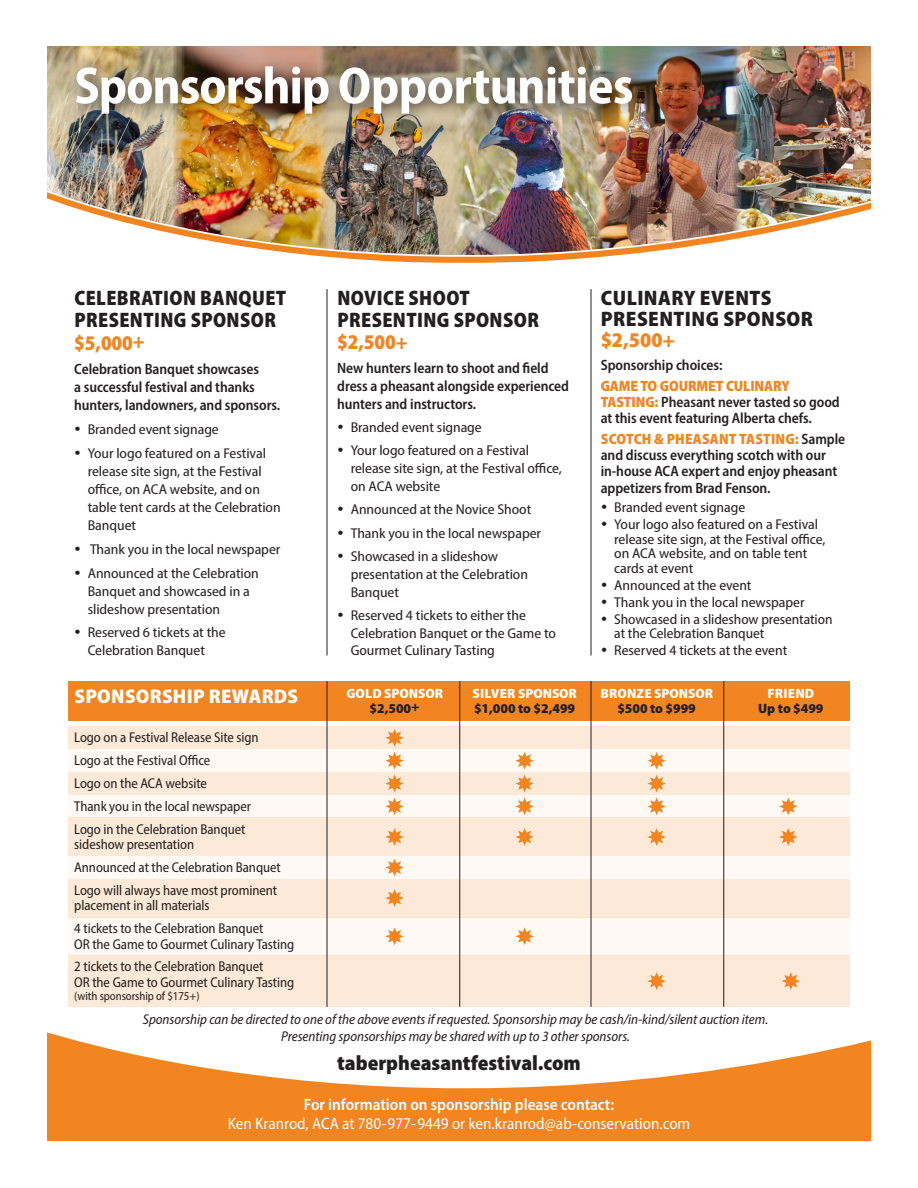
<style>
.page{position:relative;width:918px;height:1188px;background:#fff}
.page>*{position:absolute;margin:0;border:0;box-sizing:border-box;transform-origin:0 0}
.t1{font:700 semi-condensed 52.5px "Myriad Pro";letter-spacing:-.01em;color:#fff}
.t2{font:900 semi-condensed 21px/22.5px "Myriad Pro";letter-spacing:.02em;color:#231f20;scale:.95 1}
.t3{font:900 semi-condensed 21px/21.1px "Myriad Pro";letter-spacing:.02em;color:#231f20}
.t4{font:900 semi-condensed 21px "Myriad Pro";color:#231f20}
.t5{font:900 semi-condensed 19.95px "Myriad Pro";letter-spacing:.015em;color:#fff}
.t6{font:semi-condensed 16.5px "Myriad Pro";color:#fff}
.t7{font:600 semi-condensed 16.5px "Myriad Pro";color:#fff}
.Accent{font:600 semi-condensed 15px/16.2px "Myriad Pro";letter-spacing:-.005em;color:#231f20}
.Accent-2{font:semi-condensed 14.25px/18px "Myriad Pro";letter-spacing:-.005em;color:#231f20;scale:1.05 1}
.Accent-3{font:semi-condensed 14.25px/15.3px "Myriad Pro";letter-spacing:-.005em;color:#231f20}
.Italic{font:italic semi-condensed 14.25px/16.5px "Myriad Pro";letter-spacing:-.005em;color:#231f20;text-align:center}
.t8{font:900 semi-condensed 13.5px/15px "Myriad Pro";letter-spacing:-.005em;color:#fff;text-align:center;scale:1.05 1}
.t9{font:900 semi-condensed 13.5px/15px "Myriad Pro";letter-spacing:-.005em;color:#231f20;scale:1.05 1}
.t10{font:900 semi-condensed 13.5px/15px "Myriad Pro";letter-spacing:.015em;color:#231f20;text-align:center;scale:1.05 1}
.Accent-4{font:semi-condensed 12px "Myriad Pro";letter-spacing:-.005em;color:#231f20}
.s1{color:#f38520}
.s2{font-weight:900;color:#f38520}
.s3{color:#231f20}
.s4{color:#fff}
</style>
<div class="page">
<div style="left:68px;top:726px;width:782px;height:23px;background:#fce9d7"></div>
<div style="left:68px;top:681px;width:782px;height:39px;background:#f38520"></div>
<div style="left:68px;top:749px;width:782px;height:23px;background:#fef9f4"></div>
<div style="left:68px;top:772px;width:782px;height:23px;background:#fce9d7"></div>
<div style="left:68px;top:818px;width:782px;height:38px;background:#fce9d7"></div>
<div style="left:68px;top:879px;width:782px;height:38px;background:#fce9d7"></div>
<div style="left:68px;top:917px;width:782px;height:38px;background:#fef9f4"></div>
<div style="left:68px;top:955px;width:782px;height:52px;background:#fce9d7"></div>
<div style="left:68px;top:795px;width:782px;height:23px;background:#fef9f4"></div>
<div style="left:68px;top:856px;width:782px;height:23px;background:#fef9f4"></div>
<img style="left:327px;top:46px;width:124px;height:143px">
<img style="left:47px;top:46px;width:125px;height:143px">
<svg style="left:47px;top:1032px;width:824px;height:108px"></svg>
<div style="left:61px;top:1090px;width:796px;height:50px;background:#f38520"></div>
<hr style="left:327px;top:681px;width:1px;height:326px;background:#231f20">
<hr style="left:591px;top:681px;width:1px;height:326px;background:#231f20">
<img style="left:172px;top:46px;width:155px;height:143px">
<img style="left:451px;top:46px;width:140px;height:143px">
<img style="left:591px;top:46px;width:156px;height:143px">
<img style="left:731px;top:47px;width:140px;height:142px">
<img style="left:47px;top:191px;width:824px;height:6px">
<img style="left:47px;top:197px;width:824px;height:141px">
<div style="left:65px;top:55px;width:585px;height:76px;background:#231f20;opacity:.7"></div>
<hr style="left:459px;top:681px;width:1px;height:326px;background:#231f20">
<hr style="left:723px;top:681px;width:1px;height:326px;background:#231f20">
<hr style="left:327px;top:289px;width:1px;height:366px;background:#231f20">
<hr style="left:591px;top:289px;width:1px;height:366px;background:#231f20">
<svg style="left:515px;top:828px;width:19px;height:18px"></svg>
<svg style="left:515px;top:798px;width:19px;height:17px"></svg>
<svg style="left:515px;top:752px;width:19px;height:40px"></svg>
<svg style="left:515px;top:927px;width:19px;height:18px"></svg>
<svg style="left:385px;top:828px;width:19px;height:18px"></svg>
<svg style="left:385px;top:859px;width:19px;height:17px"></svg>
<svg style="left:385px;top:798px;width:19px;height:17px"></svg>
<svg style="left:385px;top:729px;width:19px;height:63px"></svg>
<svg style="left:385px;top:889px;width:19px;height:18px"></svg>
<svg style="left:385px;top:927px;width:19px;height:18px"></svg>
<svg style="left:647px;top:828px;width:19px;height:18px"></svg>
<svg style="left:779px;top:828px;width:18px;height:18px"></svg>
<svg style="left:647px;top:798px;width:19px;height:17px"></svg>
<svg style="left:779px;top:798px;width:18px;height:17px"></svg>
<svg style="left:647px;top:752px;width:19px;height:40px"></svg>
<svg style="left:647px;top:972px;width:19px;height:18px"></svg>
<svg style="left:782px;top:972px;width:18px;height:18px"></svg>
<p class="t1" style="left:74px;top:52px;width:561px">Sponsorship Opportunities</p>
<p class="t2" style="left:74px;top:286px;width:225px">CELEBRATION BANQUET<br>PRESENTING SPONSOR <span class="s1">$5,000+</span></p>
<p class="Accent" style="left:74px;top:360px;width:208px;line-height:18px">Celebration Banquet showcases<br>a successful festival and thanks hunters, landowners, and sponsors.</p>
<p class="Accent-2" style="left:88px;top:420px;width:126px">Branded event signage</p>
<p class="Accent-2" style="left:88px;top:444px;width:185px">Your logo featured on a Festival release site sign, at the Festival office, on ACA website, and on table tent cards at the Celebration<br>Banquet</p>
<p class="Accent-2" style="left:90px;top:540px;width:183px">Thank you in the local newspaper</p>
<p class="Accent-2" style="left:88px;top:564px;width:164px">Announced at the Celebration<br>Banquet and showcased in a slideshow presentation</p>
<p class="Accent-2" style="left:88px;top:624px;width:133px">Reserved 6 tickets at the<br>Celebration Banquet</p>
<p class="t2" style="left:337px;top:286px;width:214px">NOVICE SHOOT<br>PRESENTING SPONSOR <span class="s1">$2,500+</span></p>
<p class="Accent" style="left:337px;top:359px;width:233px;line-height:17.7px">New hunters learn to shoot and field dress a pheasant alongside experienced hunters and instructors.</p>
<p class="Accent-2" style="left:351px;top:418px;width:126px">Branded event signage</p>
<p class="Accent-2" style="left:351px;top:442px;width:203px">Your logo featured on a Festival release site sign, at the Festival office, on ACA website</p>
<p class="Accent-2" style="left:351px;top:500px;width:173px">Announced at the Novice Shoot</p>
<p class="Accent-2" style="left:351px;top:524px;width:183px">Thank you in the local newspaper</p>
<p class="Accent-2" style="left:351px;top:548px;width:170px">Showcased in a slideshow presentation at the Celebration<br>Banquet</p>
<p class="Accent-2" style="left:351px;top:606px;width:197px">Reserved 4 tickets to either the<br>Celebration Banquet or the Game to<br>Gourmet Culinary Tasting</p>
<p class="t3" style="left:601px;top:286px;width:214px">CULINARY EVENTS<br>PRESENTING SPONSOR <span class="s1">$2,500+</span></p>
<p class="Accent" style="left:601px;top:356px;width:123px">Sponsorship choices:</p>
<p class="Accent" style="left:601px;top:378px;width:241px"><span class="s2">GAME TO GOURMET CULINARY<br>TASTING:</span> Pheasant never tasted so good at this event featuring Alberta chefs.</p>
<p class="Accent" style="left:601px;top:431px;width:246px"><span class="s2">SCOTCH &amp; PHEASANT TASTING:</span> Sample and discuss everything scotch with our in-house ACA expert and enjoy pheasant appetizers from Brad Fenson.</p>
<p class="Accent-2" style="left:614px;top:498px;width:126px">Branded event signage</p>
<p class="Accent-2" style="left:614px;top:517px;width:203px;line-height:14.4px">Your logo also featured on a Festival release site sign, at the Festival office, on ACA website, and on table tent cards at event</p>
<p class="Accent-2" style="left:614px;top:576px;width:132px">Announced at the event</p>
<p class="Accent-2" style="left:614px;top:593px;width:183px">Thank you in the local newspaper</p>
<p class="Accent-3" style="left:614px;top:612px;width:220px;line-height:14.4px">Showcased in a slideshow presentation at the Celebration Banquet</p>
<p class="Accent-2" style="left:614px;top:642px;width:166px">Reserved 4 tickets at the event</p>
<p class="t5" style="left:74px;top:683px;width:225px">SPONSORSHIP REWARDS</p>
<p class="t8" style="left:600px;top:685px;width:109px">BRONZE SPONSOR <span class="s3">$500 to $999</span></p>
<p class="t10" style="left:758px;top:685px;width:64px"><span class="s4">FRIEND<br></span>Up to $499</p>
<p class="t8" style="left:346px;top:685px;width:94px">GOLD SPONSOR <span class="s3">$2,500+</span></p>
<p class="t9" style="left:472px;top:685px;width:101px"><span class="s4">SILVER SPONSOR </span>$1,000 to $2,499</p>
<p class="Accent-3" style="left:74px;top:729px;width:186px">Logo on a Festival Release Site sign</p>
<p class="Accent-3" style="left:74px;top:752px;width:138px">Logo at the Festival Office</p>
<p class="Accent-3" style="left:74px;top:775px;width:134px">Logo on the ACA website</p>
<p class="Accent-3" style="left:74px;top:798px;width:178px">Thank you in the local newspaper</p>
<p class="Accent-3" style="left:74px;top:821px;width:173px">Logo in the Celebration Banquet sideshow presentation</p>
<p class="Accent-3" style="left:74px;top:859px;width:208px">Announced at the Celebration Banquet</p>
<p class="Accent-3" style="left:74px;top:882px;width:204px">Logo will always have most prominent placement in all materials</p>
<p class="Accent-3" style="left:74px;top:921px;width:222px">4 tickets to the Celebration Banquet<br>OR the Game to Gourmet Culinary Tasting</p>
<p class="Accent-3" style="left:74px;top:959px;width:222px">2 tickets to the Celebration Banquet<br>OR the Game to Gourmet Culinary Tasting</p>
<p class="Accent-4" style="left:74px;top:989px;width:127px">(with sponsorship of $175+)</p>
<p class="Italic" style="left:143px;top:1011px;width:627px">Sponsorship can be directed to one of the above events if requested. Sponsorship may be cash/in-kind/silent auction item.<br>Presenting sponsorships may be shared with up to 3 other sponsors.</p>
<p class="t4" style="left:337px;top:1049px;width:245px">taberpheasantfestival.com</p>
<p class="t7" style="left:304px;top:1094px;width:312px">For information on sponsorship please contact:</p>
<p class="t6" style="left:228px;top:1114px;width:464px">Ken Kranrod, ACA at 780-977-9449 or ken.kranrod@ab-conservation.com</p>
</div>
